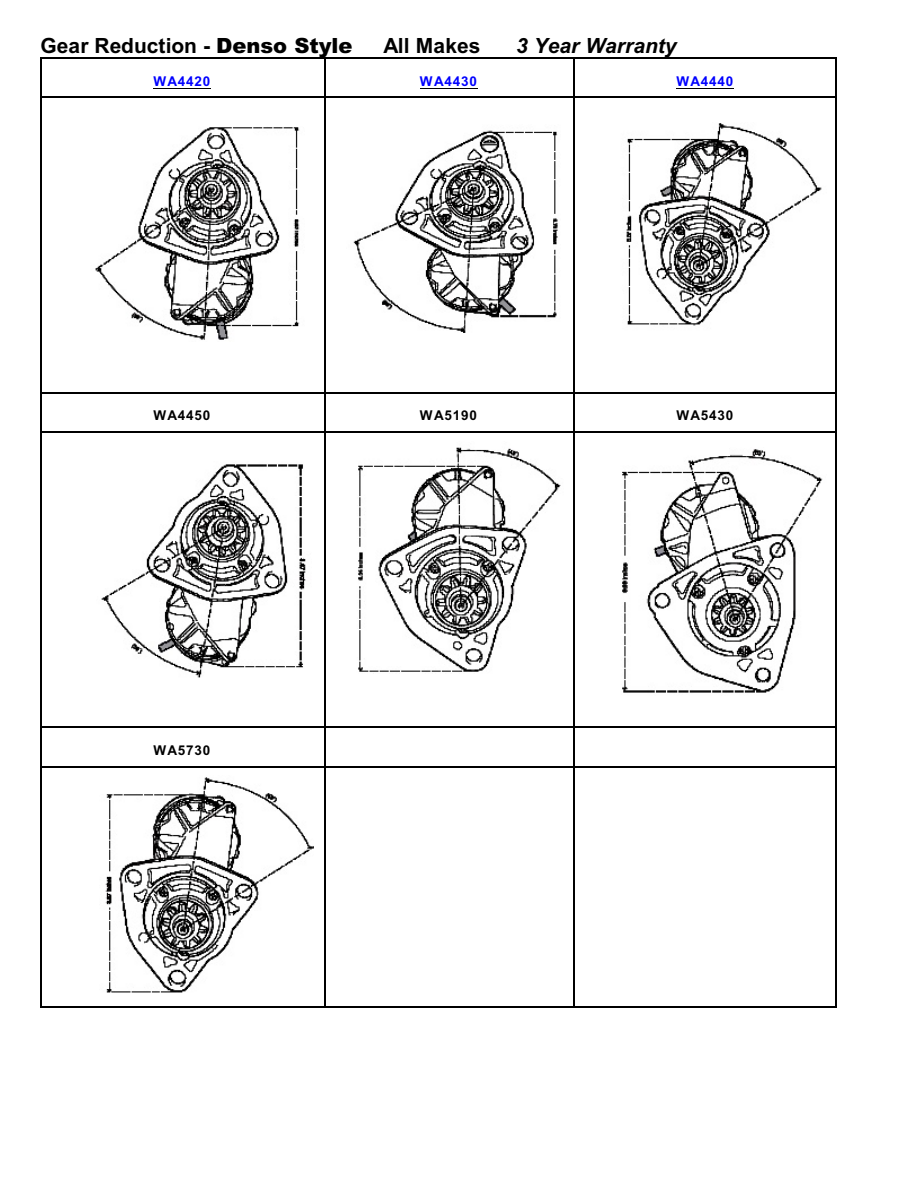
<style>
.page{position:relative;width:918px;height:1188px;background:#fff}
.page>*{position:absolute;margin:0;border:0;box-sizing:border-box;transform-origin:0 0}
.t1{font:700 21px "Arial";letter-spacing:.005em;color:#000}
.t2{font:italic 700 21px "Arial";letter-spacing:.005em;color:#000}
.t3{font:700 13.5px "Arial";letter-spacing:.06em;color:#000}
.t4{font:700 13.5px "Arial";letter-spacing:.06em;color:#00f}
.s1{font-weight:900;font-style:italic}
</style>
<div class="page">
<hr style="left:40px;top:57px;width:2px;height:39px;background:#000">
<hr style="left:40px;top:57px;width:284px;height:1px;background:#000">
<hr style="left:324px;top:57px;width:1px;height:39px;background:#000">
<hr style="left:324px;top:57px;width:250px;height:1px;background:#000">
<hr style="left:574px;top:57px;width:1px;height:39px;background:#000">
<hr style="left:836px;top:57px;width:1px;height:39px;background:#000">
<hr style="left:574px;top:57px;width:263px;height:1px;background:#000">
<hr style="left:40px;top:96px;width:2px;height:296px;background:#000">
<hr style="left:40px;top:96px;width:284px;height:2px;background:#000">
<hr style="left:324px;top:96px;width:1px;height:296px;background:#000">
<hr style="left:324px;top:96px;width:250px;height:2px;background:#000">
<hr style="left:574px;top:96px;width:1px;height:296px;background:#000">
<hr style="left:836px;top:96px;width:1px;height:296px;background:#000">
<hr style="left:574px;top:96px;width:263px;height:2px;background:#000">
<hr style="left:40px;top:392px;width:2px;height:39px;background:#000">
<hr style="left:40px;top:392px;width:284px;height:1px;background:#000">
<hr style="left:324px;top:392px;width:1px;height:39px;background:#000">
<hr style="left:324px;top:392px;width:250px;height:1px;background:#000">
<hr style="left:574px;top:392px;width:1px;height:39px;background:#000">
<hr style="left:836px;top:392px;width:1px;height:39px;background:#000">
<hr style="left:574px;top:392px;width:263px;height:1px;background:#000">
<hr style="left:40px;top:431px;width:2px;height:296px;background:#000">
<hr style="left:40px;top:431px;width:284px;height:2px;background:#000">
<hr style="left:324px;top:431px;width:1px;height:296px;background:#000">
<hr style="left:324px;top:431px;width:250px;height:2px;background:#000">
<hr style="left:574px;top:431px;width:1px;height:296px;background:#000">
<hr style="left:836px;top:431px;width:1px;height:296px;background:#000">
<hr style="left:574px;top:431px;width:263px;height:2px;background:#000">
<hr style="left:40px;top:727px;width:2px;height:39px;background:#000">
<hr style="left:40px;top:727px;width:284px;height:1px;background:#000">
<hr style="left:324px;top:727px;width:1px;height:39px;background:#000">
<hr style="left:324px;top:727px;width:250px;height:1px;background:#000">
<hr style="left:574px;top:727px;width:1px;height:39px;background:#000">
<hr style="left:836px;top:727px;width:1px;height:39px;background:#000">
<hr style="left:574px;top:727px;width:263px;height:1px;background:#000">
<hr style="left:40px;top:766px;width:2px;height:241px;background:#000">
<hr style="left:40px;top:766px;width:284px;height:1px;background:#000">
<hr style="left:40px;top:1006px;width:284px;height:1px;background:#000">
<hr style="left:324px;top:766px;width:1px;height:241px;background:#000">
<hr style="left:324px;top:766px;width:250px;height:1px;background:#000">
<hr style="left:324px;top:1006px;width:250px;height:1px;background:#000">
<hr style="left:574px;top:766px;width:1px;height:241px;background:#000">
<hr style="left:836px;top:766px;width:1px;height:241px;background:#000">
<hr style="left:574px;top:766px;width:263px;height:1px;background:#000">
<hr style="left:574px;top:1006px;width:263px;height:1px;background:#000">
<hr style="left:153px;top:88px;width:58px;height:1px;background:#000">
<hr style="left:420px;top:88px;width:58px;height:1px;background:#000">
<hr style="left:676px;top:88px;width:58px;height:1px;background:#000">
<img style="left:95px;top:127px;width:205px;height:213px">
<img style="left:353px;top:130px;width:205px;height:203px">
<img style="left:626px;top:123px;width:196px;height:203px">
<img style="left:101px;top:464px;width:205px;height:214px">
<img style="left:358px;top:447px;width:203px;height:225px">
<img style="left:622px;top:449px;width:201px;height:244px">
<img style="left:105px;top:777px;width:209px;height:216px">
<p class="t1" style="left:40px;top:38px;width:314px">Gear Reduction - <span class="s1">Denso Style</span></p>
<p class="t1" style="left:383px;top:38px;width:99px">All Makes</p>
<p class="t2" style="left:516px;top:38px;width:162px">3 Year Warranty</p>
<p class="t4" style="left:153px;top:76px;width:58px">WA4420</p>
<p class="t4" style="left:420px;top:76px;width:58px">WA4430</p>
<p class="t4" style="left:676px;top:76px;width:58px">WA4440</p>
<p class="t3" style="left:153px;top:410px;width:58px">WA4450</p>
<p class="t3" style="left:420px;top:410px;width:58px">WA5190</p>
<p class="t3" style="left:676px;top:410px;width:58px">WA5430</p>
<p class="t3" style="left:153px;top:745px;width:58px">WA5730</p>
</div>
